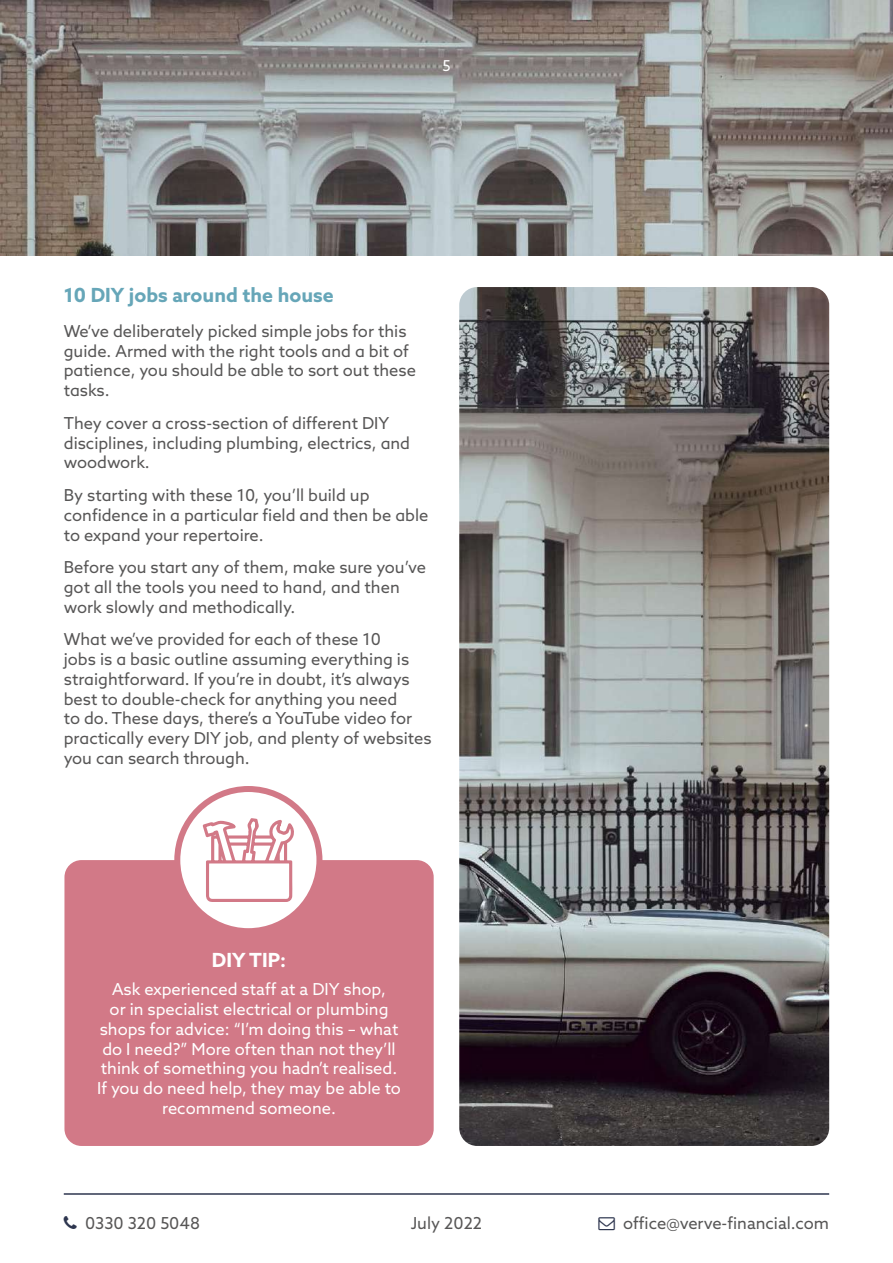
<style>
.page{position:relative;width:893px;height:1263px;background:#fff}
.page>*{position:absolute;margin:0;border:0;box-sizing:border-box;transform-origin:0 0}
.t1{font:700 19.5px "Azo Sans";color:#66a6b8}
.t2{font:700 19.5px "Azo Sans";color:#fff}
.t3{font:16.5px/19.8px "Azo Sans";color:#575656}
.t4{font:16.5px/19.8px "Azo Sans";color:#fff;text-align:center}
.t5{font:15px "Azo Sans";color:#fff}
</style>
<div class="page">
<img style="left:0;top:0;width:893px;height:255px">
<hr style="left:64px;top:1193px;width:765px;height:2px;background:#2e364f">
<div style="left:64px;top:860px;width:370px;height:286px;background:#d27987;border-radius:17px"></div>
<img style="left:459px;top:287px;width:370px;height:859px">
<div style="left:177px;top:789px;width:142px;height:142px;background:#fff;border-radius:50%"></div>
<div style="left:174px;top:786px;width:148px;height:148px;border:6px solid #d27987;border-radius:50%"></div>
<svg style="left:202px;top:786px;width:93px;height:116px"></svg>
<p class="t5" style="left:442px;top:60px;width:10px">5</p>
<p class="t1" style="left:64px;top:287px;width:271px">10 DIY jobs around the house</p>
<p class="t3" style="left:64px;top:322px;width:354px">We’ve deliberately picked simple jobs for this guide. Armed with the right tools and a bit of patience, you should be able to sort out these tasks.</p>
<p class="t3" style="left:64px;top:414px;width:348px">They cover a cross-section of different DIY disciplines, including plumbing, electrics, and woodwork.</p>
<p class="t3" style="left:64px;top:486px;width:366px">By starting with these 10, you’ll build up confidence in a particular field and then be able to expand your repertoire.</p>
<p class="t3" style="left:64px;top:559px;width:364px">Before you start any of them, make sure you’ve got all the tools you need to hand, and then work slowly and methodically.</p>
<p class="t3" style="left:64px;top:631px;width:369px">What we’ve provided for each of these 10<br>jobs is a basic outline assuming everything is straightforward. If you’re in doubt, it’s always best to double-check for anything you need<br>to do. These days, there’s a YouTube video for practically every DIY job, and plenty of websites you can search through.</p>
<p class="t2" style="left:212px;top:952px;width:76px">DIY TIP:</p>
<p class="t4" style="left:97px;top:981px;width:305px">Ask experienced staff at a DIY shop,<br>or in specialist electrical or plumbing shops for advice: “I’m doing this – what do I need?” More often than not they’ll think of something you hadn’t realised.<br>If you do need help, they may be able to recommend someone.</p>
<p class="t3" style="left:85px;top:1214px;width:117px">0330 320 5048</p>
<p class="t3" style="left:623px;top:1214px;width:207px">office@verve-financial.com</p>
<p class="t3" style="left:411px;top:1215px;width:73px">July 2022</p>
</div>
